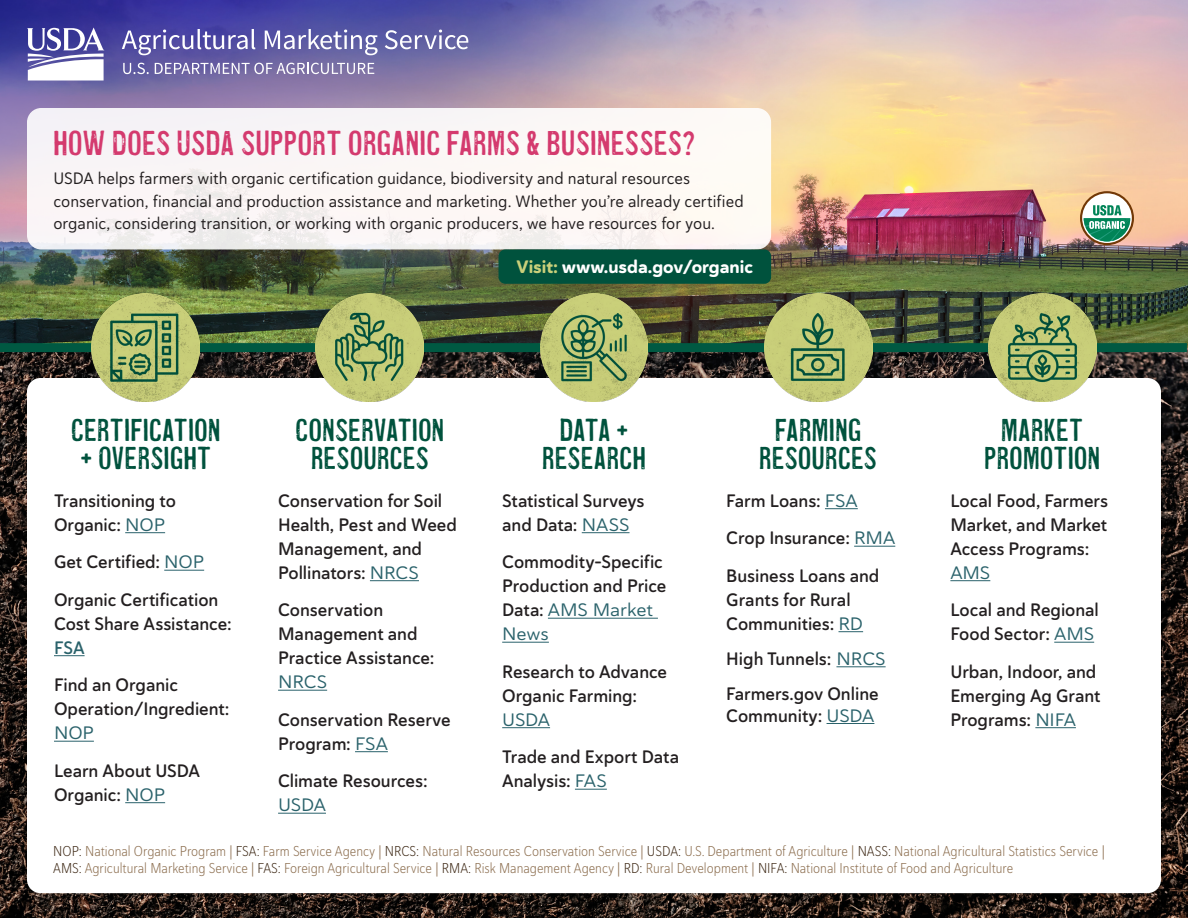
<style>
.page{position:relative;width:1188px;height:918px;background:#fff}
.page>*{position:absolute;margin:0;border:0;box-sizing:border-box;transform-origin:0 0}
.t1{font:36px "Coldsmith Pro";letter-spacing:.015em;color:#d43a6e}
.Textured_Header{font:33px/28.5px "Coldsmith Pro";letter-spacing:.015em;color:#00523d;text-align:center}
.Not_Bullet_List{font:18px/24px "Haboro Soft Nor Dem";letter-spacing:-.005em;color:#231f20}
.t2{font:18px "Haboro Soft Nor Ex B";color:#fff}
.Not_Bullet_List-2{font:16.5px/22.5px "Haboro Soft Nor Reg";color:#231f20}
.t3{font:14.25px/17.1px "Haboro Soft Con Lig";color:#8c6e4f}
.s1{color:#c9cf7a}
.s2{font-family:"Haboro Soft";font-stretch:expanded;color:#2a626b}
.s3{color:#2a626b}
.s4{color:#402b18}
</style>
<div class="page">
<img style="left:0;top:0;width:1188px;height:918px">
<div style="left:27px;top:378px;width:1134px;height:515px;background:#fff;border-radius:14px"></div>
<div style="left:0;top:343px;width:1187px;height:9px;background:#005942"></div>
<img style="left:92px;top:294px;width:108px;height:108px">
<img style="left:316px;top:294px;width:108px;height:108px">
<img style="left:540px;top:294px;width:108px;height:108px">
<img style="left:764px;top:294px;width:108px;height:108px">
<img style="left:988px;top:294px;width:108px;height:108px">
<hr style="left:582px;top:532px;width:48px;height:1px;background:#2a626b">
<hr style="left:548px;top:618px;width:110px;height:1px;background:#2a626b">
<hr style="left:502px;top:642px;width:47px;height:1px;background:#2a626b">
<hr style="left:502px;top:727px;width:48px;height:1px;background:#2a626b">
<hr style="left:575px;top:789px;width:32px;height:1px;background:#2a626b">
<hr style="left:370px;top:580px;width:49px;height:1px;background:#2a626b">
<hr style="left:278px;top:690px;width:49px;height:1px;background:#2a626b">
<hr style="left:355px;top:751px;width:33px;height:1px;background:#2a626b">
<hr style="left:278px;top:813px;width:48px;height:1px;background:#2a626b">
<hr style="left:125px;top:532px;width:40px;height:1px;background:#2a626b">
<hr style="left:164px;top:570px;width:40px;height:1px;background:#2a626b">
<hr style="left:54px;top:655px;width:31px;height:1px;background:#2a626b">
<hr style="left:54px;top:741px;width:40px;height:1px;background:#2a626b">
<hr style="left:125px;top:802px;width:40px;height:1px;background:#2a626b">
<hr style="left:825px;top:508px;width:33px;height:1px;background:#2a626b">
<hr style="left:854px;top:546px;width:41px;height:1px;background:#2a626b">
<svg style="left:839px;top:631px;width:24px;height:1px"></svg>
<hr style="left:836px;top:666px;width:50px;height:1px;background:#2a626b">
<hr style="left:827px;top:723px;width:47px;height:1px;background:#2a626b">
<hr style="left:950px;top:580px;width:40px;height:1px;background:#2a626b">
<hr style="left:1054px;top:642px;width:40px;height:1px;background:#2a626b">
<hr style="left:1035px;top:727px;width:41px;height:1px;background:#2a626b">
<svg style="left:1081px;top:192px;width:52px;height:52px"></svg>
<div style="left:1080px;top:191px;width:54px;height:54px;border:2px solid #723806;border-radius:50%"></div>
<svg style="left:1084px;top:205px;width:46px;height:36px"></svg>
<svg style="left:0;top:0;width:616px;height:203px;background:#766ba7"></svg>
<svg style="left:122px;top:29px;width:133px;height:26px;background:#7571b5"></svg>
<svg style="left:265px;top:29px;width:113px;height:26px;background:#8281b8"></svg>
<svg style="left:385px;top:30px;width:83px;height:19px"></svg>
<svg style="left:123px;top:63px;width:26px;height:11px"></svg>
<svg style="left:155px;top:63px;width:219px;height:11px"></svg>
<svg style="left:27px;top:27px;width:78px;height:54px"></svg>
<div style="left:28px;top:109px;width:742px;height:140px;background:#fbf6f6;border-radius:14px"></div>
<div style="left:27px;top:108px;width:744px;height:141px;border:2px solid #fff;border-radius:14px"></div>
<div style="left:499px;top:249px;width:272px;height:35px;background:#00523d;border-radius:7px"></div>
<h1 class="t1" style="left:53px;top:123px;width:643px">HOW DOES USDA SUPPORT ORGANIC FARMS &amp; BUSINESSES?</h1>
<p class="Not_Bullet_List-2" style="left:53px;top:167px;width:692px">USDA helps farmers with organic certification guidance, biodiversity and natural resources conservation, financial and production assistance and marketing. Whether you’re already certified organic, considering transition, or working with organic producers, we have resources for you.</p>
<p class="t2" style="left:517px;top:255px;width:238px"><span class="s1">Visit:</span> www.usda.gov/organic</p>
<p class="Textured_Header" style="left:71px;top:416px;width:151px;text-align:left">CERTIFICATION + OVERSIGHT</p>
<p class="Textured_Header" style="left:296px;top:416px;width:150px">CONSERVATION<br>RESOURCES</p>
<p class="Textured_Header" style="left:542px;top:416px;width:105px">DATA +<br>RESEARCH</p>
<p class="Textured_Header" style="left:759px;top:416px;width:119px">FARMING<br>RESOURCES</p>
<p class="Textured_Header" style="left:984px;top:416px;width:117px">MARKET<br>PROMOTION</p>
<p class="Not_Bullet_List" style="left:502px;top:489px;width:144px">Statistical Surveys and Data: <span class="s2">NASS</span></p>
<p class="Not_Bullet_List" style="left:502px;top:550px;width:166px">Commodity-Specific<br>Production and Price<br>Data: <span class="s2">AMS Market<br>News</span></p>
<p class="Not_Bullet_List" style="left:502px;top:660px;width:167px">Research to Advance<br>Organic Farming:<br><span class="s2">USDA</span></p>
<p class="Not_Bullet_List" style="left:502px;top:745px;width:178px">Trade and Export Data<br>Analysis: <span class="s2">FAS</span></p>
<p class="Not_Bullet_List" style="left:278px;top:489px;width:180px">Conservation for Soil<br>Health, Pest and Weed<br>Management, and<br>Pollinators: <span class="s2">NRCS</span></p>
<p class="Not_Bullet_List" style="left:278px;top:598px;width:158px">Conservation<br>Management and<br>Practice Assistance:<br><span class="s2">NRCS</span></p>
<p class="Not_Bullet_List" style="left:278px;top:708px;width:174px">Conservation Reserve<br>Program: <span class="s2">FSA</span></p>
<p class="Not_Bullet_List" style="left:278px;top:769px;width:151px">Climate Resources:<br><span class="s2">USDA</span></p>
<p class="Not_Bullet_List" style="left:950px;top:489px;width:159px">Local Food, Farmers<br>Market, and Market<br>Access Programs:<br><span class="s2">AMS</span></p>
<p class="Not_Bullet_List" style="left:950px;top:598px;width:150px">Local and Regional<br>Food Sector: <span class="s2">AMS</span></p>
<p class="Not_Bullet_List" style="left:950px;top:660px;width:152px">Urban, Indoor, and<br>Emerging Ag Grant<br>Programs: <span class="s2">NIFA</span></p>
<p class="Not_Bullet_List" style="left:726px;top:489px;width:133px">Farm Loans: <span class="s2">FSA</span></p>
<p class="Not_Bullet_List" style="left:726px;top:526px;width:171px">Crop Insurance: <span class="s2">RMA</span></p>
<p class="Not_Bullet_List" style="left:726px;top:564px;width:155px">Business Loans and<br>Grants for Rural<br>Communities: <span class="s2">RD</span></p>
<p class="Not_Bullet_List" style="left:726px;top:647px;width:161px">High Tunnels: <span class="s2">NRCS</span></p>
<p class="Not_Bullet_List" style="left:726px;top:683px;width:154px;line-height:21.6px">Farmers.gov Online<br>Community: <span class="s2">USDA</span></p>
<p class="Not_Bullet_List" style="left:54px;top:489px;width:123px">Transitioning to<br>Organic: <span class="s2">NOP</span></p>
<p class="Not_Bullet_List" style="left:54px;top:550px;width:152px">Get Certified: <span class="s2">NOP</span></p>
<p class="Not_Bullet_List" style="left:54px;top:588px;width:179px">Organic Certification<br>Cost Share Assistance:<br><span class="s3">FSA</span></p>
<p class="Not_Bullet_List" style="left:54px;top:673px;width:177px">Find an Organic<br>Operation/Ingredient:<br><span class="s2">NOP</span></p>
<p class="Not_Bullet_List" style="left:54px;top:759px;width:148px">Learn About USDA<br>Organic: <span class="s2">NOP</span></p>
<p class="t3" style="left:53px;top:842px;width:1053px"><span class="s4">NOP:</span> National Organic Program | <span class="s4">FSA:</span> Farm Service Agency | <span class="s4">NRCS:</span> Natural Resources Conservation Service | <span class="s4">USDA:</span> U.S. Department of Agriculture | <span class="s4">NASS:</span> National Agricultural Statistics Service |<br><span class="s4">AMS:</span> Agricultural Marketing Service | <span class="s4">FAS:</span> Foreign Agricultural Service | <span class="s4">RMA:</span> Risk Management Agency | <span class="s4">RD:</span> Rural Development | <span class="s4">NIFA:</span> National Institute of Food and Agriculture</p>
</div>
